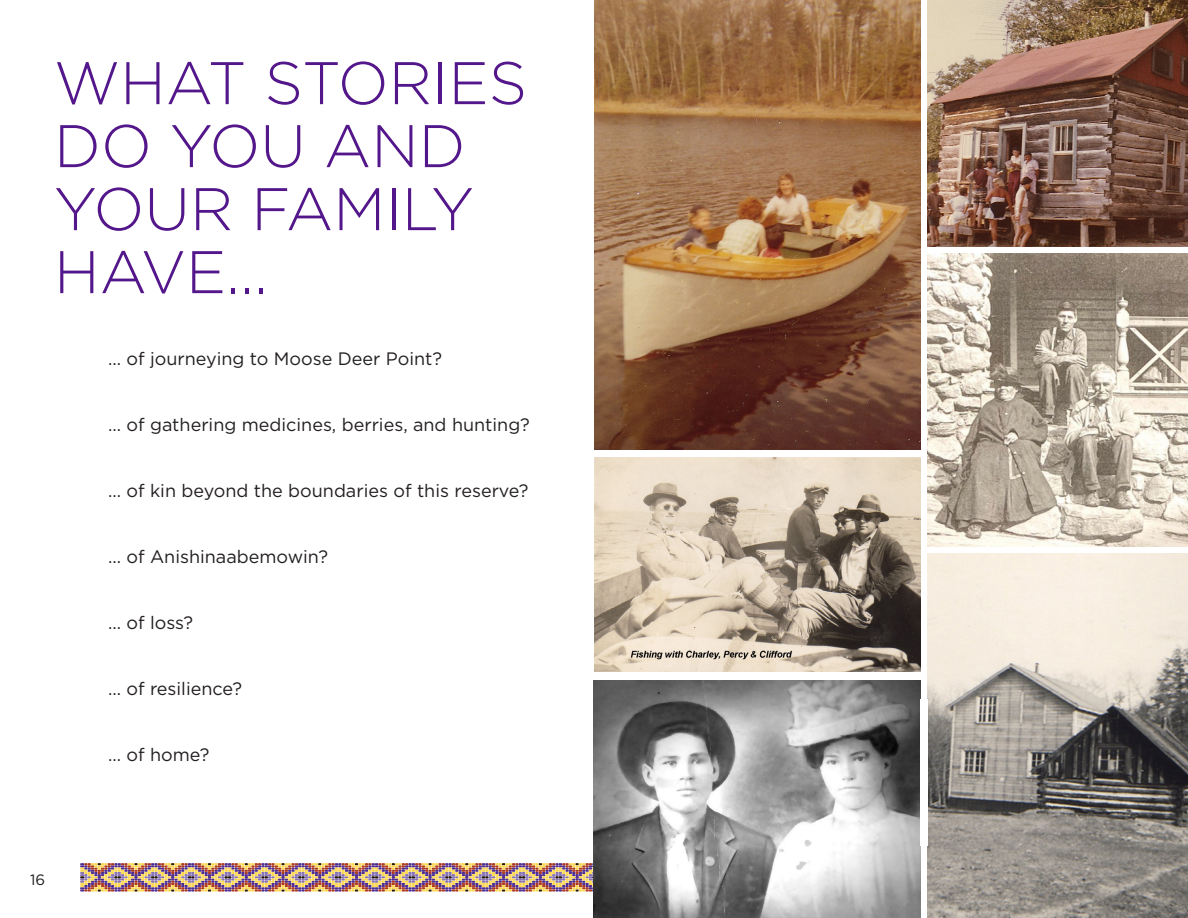
<style>
.page{position:relative;width:1188px;height:918px;background:#fff}
.page>*{position:absolute;margin:0;border:0;box-sizing:border-box;transform-origin:0 0}
.heading{font:300 60px/63px "Gotham";color:#53168b}
.copy{font:18px "Gotham";color:#231f20}
.t1{font:15px "Gotham";color:#231f20}
</style>
<div class="page">
<img style="left:81px;top:863px;width:513px;height:29px">
<img style="left:594px;top:0;width:327px;height:449px">
<img style="left:928px;top:0;width:260px;height:247px">
<img style="left:928px;top:554px;width:260px;height:364px">
<img style="left:594px;top:457px;width:327px;height:215px">
<img style="left:928px;top:254px;width:260px;height:292px">
<img style="left:594px;top:680px;width:327px;height:238px">
<p class="heading" style="left:54px;top:51px;width:475px">WHAT STORIES<br>DO YOU AND<br>YOUR FAMILY<br>HAVE...</p>
<p class="copy" style="left:108px;top:349px;width:336px">… of journeying to Moose Deer Point?</p>
<p class="copy" style="left:108px;top:415px;width:423px">… of gathering medicines, berries, and hunting?</p>
<p class="copy" style="left:108px;top:481px;width:422px">… of kin beyond the boundaries of this reserve?</p>
<p class="copy" style="left:108px;top:547px;width:222px">… of Anishinaabemowin?</p>
<p class="copy" style="left:108px;top:613px;width:87px">… of loss?</p>
<p class="copy" style="left:108px;top:679px;width:136px">… of resilience?</p>
<p class="copy" style="left:108px;top:745px;width:103px">… of home?</p>
<p class="t1" style="left:30px;top:871px;width:17px">16</p>
</div>
